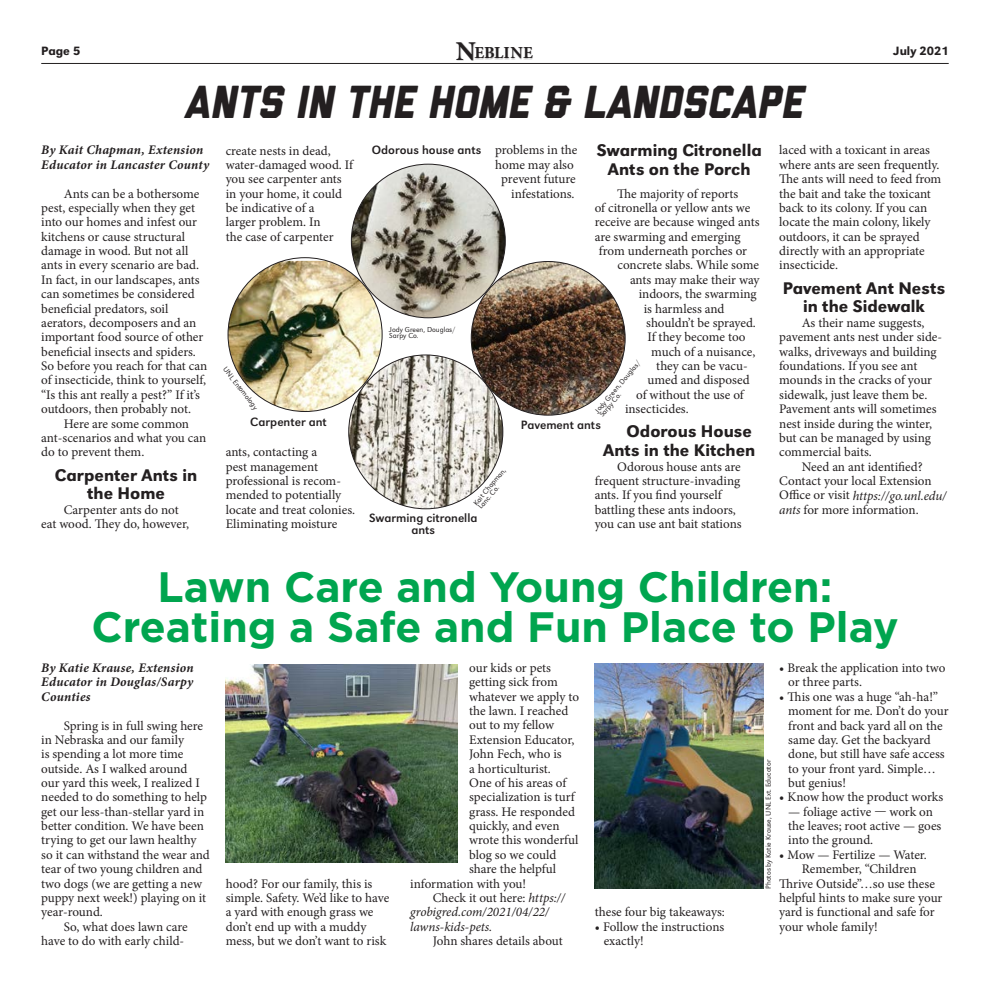
<style>
.page{position:relative;width:990px;height:990px;background:#fff}
.page>*{position:absolute;margin:0;border:0;box-sizing:border-box;transform-origin:0 0}
.t1{font:italic 800 46.25px "Liberator";color:#231f20}
.t2{font:700 42.5px/40px "Gotham";color:#00a54f;text-align:center}
.t3{font:500 17.5px/18.8px "URW Grotesk";color:#231f20;text-align:center}
.t4{font:700 16.88px "Minion Pro";color:#231f20}
.t5{font:13.12px/14.4px "Minion Pro";letter-spacing:-.005em;color:#231f20}
.t6{font:italic 700 13.12px/14.4px "Minion Pro";letter-spacing:.015em;color:#231f20}
.t7{font:italic 13.12px "Minion Pro";letter-spacing:-.005em;color:#231f20}
.t8{font:12.5px/12.5px "URW Grotesk";color:#231f20;text-align:center}
.t9{font:500 12.5px "URW Grotesk";color:#231f20}
.t10{font:300 7.5px/5.9px "URW Grotesk";color:#231f20}
.s1{font-size:27.12px}
.s2{font-style:italic}
</style>
<div class="page">
<hr style="left:41px;top:63px;width:908px;height:1px;background:#231f20">
<div style="left:456px;top:42px;width:20px;height:19px;background:#231f20;opacity:.3"></div>
<div style="left:475px;top:47px;width:58px;height:12px;background:#231f20;opacity:.3"></div>
<img style="left:228px;top:261px;width:154px;height:151px">
<img style="left:349px;top:355px;width:154px;height:154px;border-radius:77px">
<img style="left:351px;top:164px;width:154px;height:154px;border-radius:77px">
<img style="left:471px;top:262px;width:154px;height:153px;border-radius:77px">
<img style="left:225px;top:665px;width:233px;height:198px">
<img style="left:595px;top:664px;width:168px;height:225px">
<p class="t9" style="left:41px;top:43px;width:41px">Page 5</p>
<p class="t4" style="left:456px;top:41px;width:79px"><span class="s1">N</span>EBLINE</p>
<p class="t9" style="left:894px;top:43px;width:57px">July 2021</p>
<h1 class="t1" style="left:186px;top:77px;width:620px">ANTS IN THE HOME &amp; LANDSCAPE</h1>
<p class="t6" style="left:41px;top:143px;width:170px">By Kait Chapman, Extension<br>Educator in Lancaster County</p>
<p class="t5" style="left:41px;top:186px;width:168px;text-indent:22px">Ants can be a bothersome pest, especially when they get into our homes and infest our kitchens or cause structural damage in wood. But not all ants in every scenario are bad.<br>In fact, in our landscapes, ants can sometimes be considered beneficial predators, soil aerators, decomposers and an important food source of other beneficial insects and spiders.<br>So before you reach for that can of insecticide, think to yourself, “Is this ant really a pest?” If it’s outdoors, then probably not.</p>
<p class="t5" style="left:41px;top:416px;width:167px;text-indent:22px">Here are some common ant-scenarios and what you can do to prevent them.</p>
<h3 class="t3" style="left:55px;top:465px;width:144px">Carpenter Ants in the Home</h3>
<p class="t5" style="left:41px;top:503px;width:149px;text-indent:22px">Carpenter ants do not eat wood. They do, however,</p>
<p class="t5" style="left:226px;top:143px;width:129px">create nests in dead, water-damaged wood. If you see carpenter ants in your home, it could be indicative of a<br>larger problem. In<br>the case of carpenter</p>
<p class="t10" style="left:227px;top:366px;width:53px;rotate:52deg">UNL Entomology</p>
<p class="t8" style="left:250px;top:416px;width:78px">Carpenter ant</p>
<p class="t5" style="left:226px;top:445px;width:131px">ants, contacting a<br>pest management professional is recom&shy;mended to potentially locate and treat colonies.<br>Eliminating moisture</p>
<p class="t5" style="left:495px;top:143px;width:84px;text-align:right">problems in the home may also prevent future infestations.</p>
<h3 class="t3" style="left:597px;top:141px;width:167px">Swarming Citronella<br>Ants on the Porch</h3>
<p class="t8" style="left:372px;top:143px;width:111px">Odorous house ants</p>
<p class="t5" style="left:617px;top:186px;width:123px">The majority of reports</p>
<p class="t5" style="left:595px;top:201px;width:157px">of citronella or yellow ants we</p>
<p class="t5" style="left:595px;top:215px;width:166px">receive are because winged ants</p>
<p class="t5" style="left:595px;top:229px;width:148px">are swarming and emerging</p>
<p class="t5" style="left:599px;top:244px;width:150px">from underneath porches or</p>
<p class="t5" style="left:618px;top:258px;width:143px">concrete slabs. While some</p>
<p class="t5" style="left:630px;top:273px;width:131px">ants may make their way</p>
<p class="t5" style="left:639px;top:287px;width:119px">indoors, the swarming</p>
<p class="t5" style="left:644px;top:301px;width:82px">is harmless and</p>
<p class="t5" style="left:646px;top:316px;width:111px">shouldn’t be sprayed.</p>
<p class="t5" style="left:647px;top:330px;width:100px">If they become too</p>
<p class="t5" style="left:651px;top:344px;width:106px">much of a nuisance,</p>
<p class="t5" style="left:656px;top:359px;width:93px">they can be vacu-</p>
<p class="t5" style="left:647px;top:373px;width:104px">umed and disposed</p>
<p class="t5" style="left:636px;top:388px;width:109px">of without the use of</p>
<p class="t5" style="left:625px;top:402px;width:65px">insecticides.</p>
<h3 class="t3" style="left:603px;top:422px;width:154px;text-align:right">Odorous House<br>Ants in the Kitchen</h3>
<p class="t5" style="left:595px;top:459px;width:148px;text-indent:22px">Odorous house ants are frequent structure-invading ants. If you find yourself battling these ants indoors, you can use ant bait stations</p>
<p class="t10" style="left:389px;top:327px;width:67px">Jody Green, Douglas/<br>Sarpy Co.</p>
<p class="t10" style="left:594px;top:410px;width:67px;rotate:-50deg">Jody Green, Douglas/<br>Sarpy Co.</p>
<p class="t8" style="left:521px;top:419px;width:81px">Pavement ants</p>
<p class="t10" style="left:473px;top:502px;width:47px;rotate:-50deg">Kait Chapman,<br>Lanc. Co.</p>
<p class="t8" style="left:369px;top:511px;width:110px">Swarming citronella ants</p>
<p class="t5" style="left:779px;top:143px;width:164px">laced with a toxicant in areas where ants are seen frequently.<br>The ants will need to feed from the bait and take the toxicant back to its colony. If you can locate the main colony, likely outdoors, it can be sprayed directly with an appropriate insecticide.</p>
<h3 class="t3" style="left:783px;top:278px;width:164px">Pavement Ant Nests in the Sidewalk</h3>
<p class="t5" style="left:779px;top:316px;width:164px;text-indent:22px">As their name suggests, pavement ants nest under side&shy;walks, driveways and building foundations. If you see ant mounds in the cracks of your sidewalk, just leave them be.<br>Pavement ants will sometimes nest inside during the winter, but can be managed by using commercial baits.</p>
<p class="t5" style="left:779px;top:459px;width:169px;text-indent:22px">Need an ant identified?<br>Contact your local Extension<br>Office or visit <span class="s2">https://go.unl.edu/ ants</span> for more information.</p>
<h2 class="t2" style="left:91px;top:567px;width:809px">Lawn Care and Young Children:<br>Creating a Safe and Fun Place to Play</h2>
<p class="t6" style="left:41px;top:660px;width:154px;text-align:justify">By Katie Krause, Extension Educator in Douglas/Sarpy Counties</p>
<p class="t5" style="left:64px;top:718px;width:141px">Spring is in full swing here</p>
<p class="t5" style="left:41px;top:733px;width:144px">in Nebraska and our family</p>
<p class="t5" style="left:41px;top:747px;width:144px">is spending a lot more time</p>
<p class="t5" style="left:41px;top:761px;width:148px">outside. As I walked around</p>
<p class="t5" style="left:41px;top:776px;width:160px">our yard this week, I realized I</p>
<p class="t5" style="left:41px;top:790px;width:167px">needed to do something to help</p>
<p class="t5" style="left:41px;top:804px;width:165px">get our less-than-stellar yard in</p>
<p class="t5" style="left:41px;top:819px;width:164px">better condition. We have been</p>
<p class="t5" style="left:41px;top:833px;width:157px">trying to get our lawn healthy</p>
<p class="t5" style="left:41px;top:848px;width:170px">so it can withstand the wear and</p>
<p class="t5" style="left:41px;top:862px;width:163px">tear of two young children and</p>
<p class="t5" style="left:41px;top:876px;width:162px">two dogs (we are getting a new</p>
<p class="t5" style="left:41px;top:891px;width:167px">puppy next week!) playing on it</p>
<p class="t5" style="left:41px;top:905px;width:63px">year-round.</p>
<p class="t5" style="left:64px;top:919px;width:125px">So, what does lawn care</p>
<p class="t5" style="left:41px;top:934px;width:145px">have to do with early child-</p>
<p class="t5" style="left:226px;top:876px;width:165px">hood? For our family, this is simple. Safety. We’d like to have a yard with enough grass we don’t end up with a muddy mess, but we don’t want to risk</p>
<p class="t5" style="left:469px;top:661px;width:83px">our kids or pets</p>
<p class="t5" style="left:469px;top:675px;width:90px">getting sick from</p>
<p class="t5" style="left:469px;top:689px;width:111px">whatever we apply to</p>
<p class="t5" style="left:469px;top:704px;width:101px">the lawn. I reached</p>
<p class="t5" style="left:469px;top:718px;width:86px">out to my fellow</p>
<p class="t5" style="left:469px;top:733px;width:107px">Extension Educator,</p>
<p class="t5" style="left:469px;top:747px;width:94px">John Fech, who is</p>
<p class="t5" style="left:469px;top:761px;width:83px">a horticulturist.</p>
<p class="t5" style="left:469px;top:776px;width:99px">One of his areas of</p>
<p class="t5" style="left:469px;top:790px;width:107px">specialization is turf</p>
<p class="t5" style="left:469px;top:804px;width:107px">grass. He responded</p>
<p class="t5" style="left:469px;top:819px;width:92px">quickly, and even</p>
<p class="t5" style="left:469px;top:833px;width:111px">wrote this wonderful</p>
<p class="t5" style="left:469px;top:848px;width:89px">blog so we could</p>
<p class="t5" style="left:469px;top:862px;width:88px">share the helpful</p>
<p class="t5" style="left:410px;top:876px;width:117px">information with you!</p>
<p class="t5" style="left:433px;top:891px;width:134px">Check it out here: <span class="s2">https://</span></p>
<p class="t7" style="left:410px;top:903px;width:141px">grobigred.com/2021/04/22/</p>
<p class="t7" style="left:410px;top:918px;width:84px">lawns-kids-pets.</p>
<p class="t5" style="left:433px;top:934px;width:131px">John shares details about</p>
<p class="t5" style="left:595px;top:905px;width:132px">these four big takeaways:</p>
<p class="t5" style="left:604px;top:919px;width:122px;text-indent:-9px">• Follow the instructions exactly!</p>
<p class="t5" style="left:788px;top:661px;width:159px;text-indent:-9px">• Break the application into two or three parts.</p>
<p class="t5" style="left:788px;top:689px;width:162px;text-indent:-9px">• This one was a huge “ah-ha!” moment for me. Don’t do your front and back yard all on the same day. Get the backyard done, but still have safe access to your front yard. Simple… but genius!</p>
<p class="t5" style="left:779px;top:790px;width:165px">• Know how the product works</p>
<p class="t5" style="left:788px;top:804px;width:155px">— foliage active — work on the leaves; root active — goes into the ground.</p>
<p class="t5" style="left:779px;top:848px;width:149px">• Mow — Fertilize — Water.</p>
<p class="t5" style="left:802px;top:862px;width:116px">Remember, “Children</p>
<p class="t5" style="left:779px;top:876px;width:157px">Thrive Outside”…so use these</p>
<p class="t5" style="left:779px;top:891px;width:165px">helpful hints to make sure your</p>
<p class="t5" style="left:779px;top:905px;width:157px">yard is functional and safe for</p>
<p class="t5" style="left:779px;top:919px;width:100px">your whole family!</p>
<p class="t10" style="left:766px;top:889px;width:130px;rotate:-90deg">Photos by Katie Krause, UNL Ext. Educator</p>
</div>
